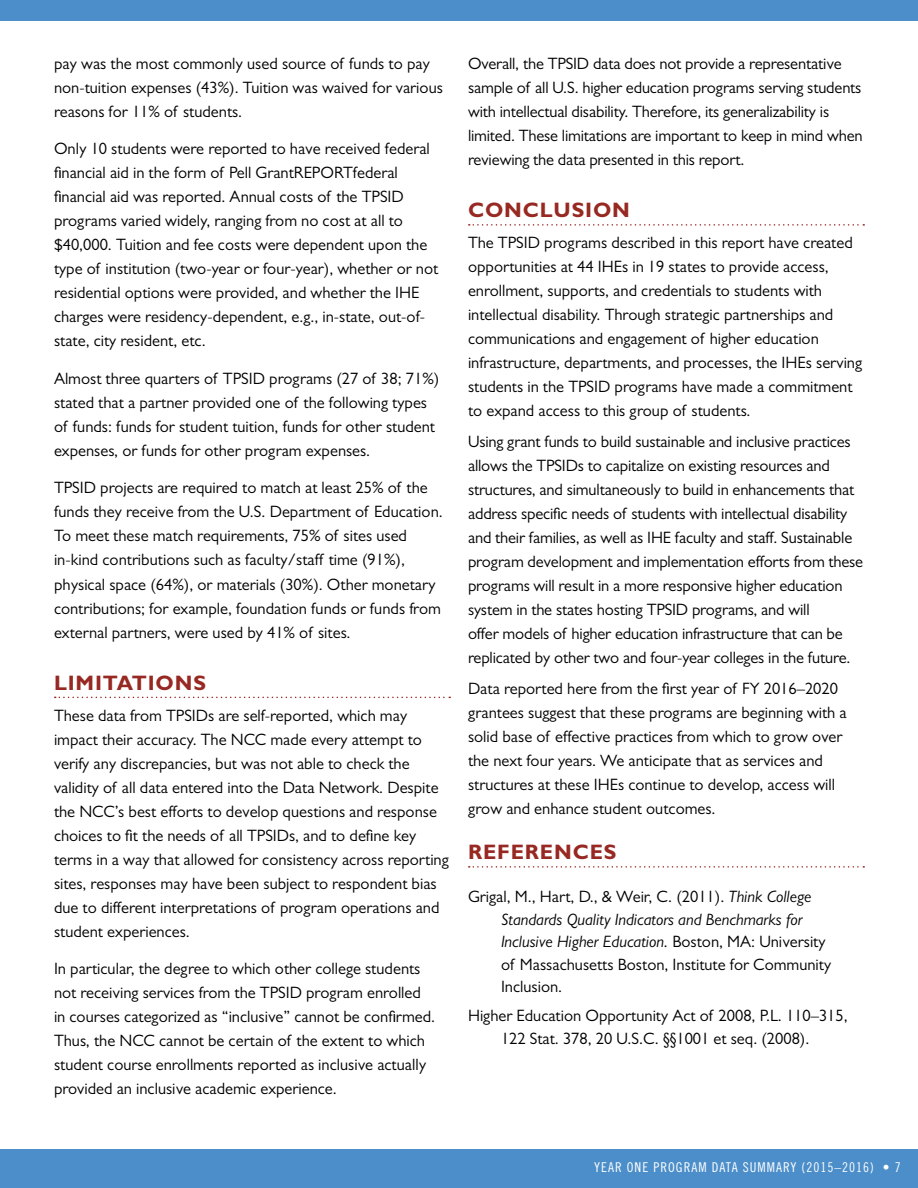
<style>
.page{position:relative;width:918px;height:1188px;background:#fff}
.page>*{position:absolute;margin:0;border:0;box-sizing:border-box;transform-origin:0 0}
.t1{font:700 21px "Gill Sans";letter-spacing:.04em;color:#972822}
.t2{font:16.5px/24px "Gill Sans";color:#000}
.t3{font:13.5px "Trade Gothic Cond Eighteen";letter-spacing:.075em;color:#fff}
.s1{font-style:italic}
</style>
<div class="page">
<div style="left:0;top:1149px;width:918px;height:39px;background:#4b8ec9"></div>
<div style="left:0;top:0;width:918px;height:21px;background:#4b8ec9"></div>
<svg style="left:55px;top:697px;width:395px;height:1px"></svg>
<svg style="left:469px;top:224px;width:395px;height:2px"></svg>
<svg style="left:469px;top:866px;width:395px;height:2px"></svg>
<p class="t2" style="left:54px;top:51px;width:390px">pay was the most commonly used source of funds to pay non-tuition expenses (43%). Tuition was waived for various reasons for 11% of students.</p>
<p class="t2" style="left:54px;top:137px;width:386px">Only 10 students were reported to have received federal financial aid in the form of Pell GrantREPORTfederal financial aid was reported. Annual costs of the TPSID programs varied widely, ranging from no cost at all to $40,000. Tuition and fee costs were dependent upon the type of institution (two-year or four-year), whether or not residential options were provided, and whether the IHE charges were residency-dependent, e.g., in-state, out-of&shy;state, city resident, etc.</p>
<p class="t2" style="left:54px;top:366px;width:387px">Almost three quarters of TPSID programs (27 of 38; 71%) stated that a partner provided one of the following types of funds: funds for student tuition, funds for other student expenses, or funds for other program expenses.</p>
<p class="t2" style="left:54px;top:476px;width:390px">TPSID projects are required to match at least 25% of the funds they receive from the U.S. Department of Education.<br>To meet these match requirements, 75% of sites used in-kind contributions such as faculty/staff time (91%), physical space (64%), or materials (30%). Other monetary contributions; for example, foundation funds or funds from external partners, were used by 41% of sites.</p>
<p class="t1" style="left:54px;top:670px;width:154px">LIMITATIONS</p>
<p class="t2" style="left:54px;top:703px;width:396px">These data from TPSIDs are self-reported, which may impact their accuracy. The NCC made every attempt to verify any discrepancies, but was not able to check the validity of all data entered into the Data Network. Despite the NCC’s best efforts to develop questions and response choices to fit the needs of all TPSIDs, and to define key terms in a way that allowed for consistency across reporting sites, responses may have been subject to respondent bias due to different interpretations of program operations and student experiences.</p>
<p class="t2" style="left:54px;top:957px;width:383px">In particular, the degree to which other college students not receiving services from the TPSID program enrolled in courses categorized as “inclusive” cannot be confirmed.<br>Thus, the NCC cannot be certain of the extent to which student course enrollments reported as inclusive actually provided an inclusive academic experience.</p>
<p class="t2" style="left:468px;top:51px;width:396px">Overall, the TPSID data does not provide a representative sample of all U.S. higher education programs serving students with intellectual disability. Therefore, its generalizability is limited. These limitations are important to keep in mind when reviewing the data presented in this report.</p>
<p class="t1" style="left:468px;top:198px;width:164px">CONCLUSION</p>
<p class="t2" style="left:468px;top:230px;width:396px">The TPSID programs described in this report have created opportunities at 44 IHEs in 19 states to provide access, enrollment, supports, and credentials to students with intellectual disability. Through strategic partnerships and communications and engagement of higher education infrastructure, departments, and processes, the IHEs serving students in the TPSID programs have made a commitment to expand access to this group of students.</p>
<p class="t2" style="left:468px;top:429px;width:397px">Using grant funds to build sustainable and inclusive practices allows the TPSIDs to capitalize on existing resources and structures, and simultaneously to build in enhancements that address specific needs of students with intellectual disability and their families, as well as IHE faculty and staff. Sustainable program development and implementation efforts from these programs will result in a more responsive higher education system in the states hosting TPSID programs, and will<br>offer models of higher education infrastructure that can be replicated by other two and four-year colleges in the future.</p>
<p class="t2" style="left:468px;top:676px;width:380px">Data reported here from the first year of FY 2016–2020 grantees suggest that these programs are beginning with a solid base of effective practices from which to grow over the next four years. We anticipate that as services and structures at these IHEs continue to develop, access will grow and enhance student outcomes.</p>
<p class="t1" style="left:468px;top:840px;width:150px">REFERENCES</p>
<p class="t2" style="left:501px;top:885px;width:332px;line-height:22.5px;text-indent:-33px">Grigal, M., Hart, D., &amp; Weir, C. (2011). <span class="s1">Think College Standards Quality Indicators and Benchmarks for Inclusive Higher Education.</span> Boston, MA: University of Massachusetts Boston, Institute for Community Inclusion.</p>
<p class="t2" style="left:468px;top:1005px;width:381px;line-height:22.5px;text-align:center">Higher Education Opportunity Act of 2008, P.L. 110–315,<br>122 Stat. 378, 20 U.S.C. §§1001 et seq. (2008).</p>
<p class="t3" style="left:594px;top:1160px;width:308px">YEAR ONE PROGRAM DATA SUMMARY (2015–2016) • 7</p>
</div>
